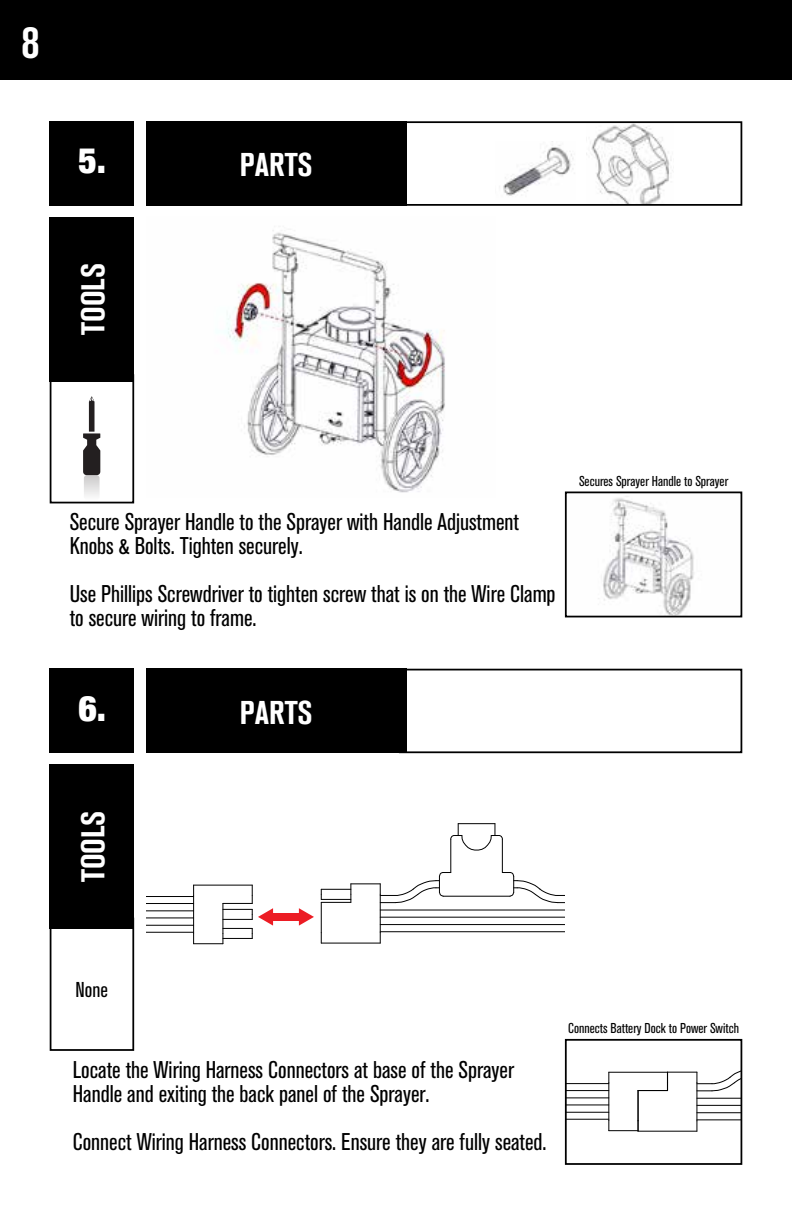
<style>
.page{position:relative;width:792px;height:1224px;background:#fff}
.page>*{position:absolute;margin:0;border:0;box-sizing:border-box;transform-origin:0 0}
.t1{font:700 condensed 46px "Akzidenz Grotesk BQ";color:#fff}
.t2{font:900 condensed 35.6px "Helvetica Neue";color:#fff}
.t3{font:700 condensed 32.6px "Akzidenz Grotesk BQ";color:#fff}
.t4{font:condensed 24px/24px "Akzidenz Grotesk BQ";color:#000}
.t5{font:condensed 21.4px "Akzidenz Grotesk BQ";color:#000}
.t6{font:condensed 14.2px "Akzidenz Grotesk BQ";color:#000}
</style>
<div class="page">
<div style="left:0;top:0;width:792px;height:79px;background:#000"></div>
<div style="left:50px;top:669px;width:84px;height:84px;background:#000"></div>
<div style="left:50px;top:764px;width:84px;height:165px;background:#000"></div>
<div style="left:50px;top:918px;width:84px;height:133px;border:2px solid #000"></div>
<div style="left:399px;top:669px;width:343px;height:84px;border:2px solid #000"></div>
<hr style="left:638px;top:1131px;width:59px;height:1px;background:#000">
<hr style="left:566px;top:1083px;width:43px;height:1px;background:#000">
<hr style="left:566px;top:1090px;width:43px;height:1px;background:#000">
<hr style="left:566px;top:1112px;width:43px;height:1px;background:#000">
<hr style="left:566px;top:1119px;width:43px;height:1px;background:#000">
<hr style="left:566px;top:1097px;width:43px;height:1px;background:#000">
<hr style="left:566px;top:1105px;width:43px;height:1px;background:#000">
<svg style="left:608px;top:1071px;width:131px;height:60px"></svg>
<div style="left:565px;top:1039px;width:177px;height:126px;border:2px solid #000"></div>
<div style="left:146px;top:669px;width:260px;height:84px;background:#000"></div>
<hr style="left:321px;top:902px;width:1px;height:31px;background:#000">
<hr style="left:321px;top:902px;width:30px;height:1px;background:#000">
<hr style="left:380px;top:894px;width:1px;height:39px;background:#000">
<hr style="left:458px;top:823px;width:37px;height:1px;background:#000">
<hr style="left:443px;top:896px;width:67px;height:1px;background:#000">
<hr style="left:450px;top:839px;width:1px;height:34px;background:#000">
<hr style="left:502px;top:839px;width:1px;height:34px;background:#000">
<svg style="left:450px;top:824px;width:53px;height:27px"></svg>
<hr style="left:321px;top:899px;width:30px;height:1px;background:#000">
<hr style="left:321px;top:889px;width:30px;height:1px;background:#000">
<hr style="left:321px;top:943px;width:59px;height:1px;background:#000">
<svg style="left:502px;top:871px;width:63px;height:33px"></svg>
<svg style="left:350px;top:871px;width:101px;height:33px"></svg>
<hr style="left:380px;top:924px;width:185px;height:1px;background:#000">
<hr style="left:380px;top:931px;width:185px;height:1px;background:#000">
<hr style="left:380px;top:910px;width:185px;height:1px;background:#000">
<hr style="left:380px;top:917px;width:185px;height:1px;background:#000">
<hr style="left:146px;top:896px;width:48px;height:1px;background:#000">
<hr style="left:146px;top:903px;width:48px;height:1px;background:#000">
<hr style="left:146px;top:925px;width:48px;height:1px;background:#000">
<hr style="left:146px;top:932px;width:48px;height:1px;background:#000">
<hr style="left:146px;top:910px;width:48px;height:1px;background:#000">
<hr style="left:146px;top:918px;width:48px;height:1px;background:#000">
<svg style="left:299px;top:908px;width:15px;height:18px"></svg>
<svg style="left:193px;top:885px;width:80px;height:59px"></svg>
<div style="left:271px;top:913px;width:30px;height:8px;background:#ec1c24"></div>
<div style="left:146px;top:121px;width:260px;height:85px;background:#000"></div>
<div style="left:50px;top:217px;width:84px;height:164px;background:#000"></div>
<div style="left:50px;top:374px;width:84px;height:129px;border:2px solid #000"></div>
<img style="left:590px;top:124px;width:83px;height:79px">
<img style="left:503px;top:141px;width:71px;height:55px">
<div style="left:399px;top:121px;width:343px;height:85px;border:2px solid #000"></div>
<div style="left:50px;top:121px;width:84px;height:85px;background:#000"></div>
<img style="left:598px;top:496px;width:96px;height:118px">
<div style="left:565px;top:492px;width:177px;height:125px;border:2px solid #000"></div>
<svg style="left:83px;top:397px;width:17px;height:99px"></svg>
<img style="left:225px;top:230px;width:220px;height:263px">
<h1 class="t1" style="left:22px;top:16px;width:20px">8</h1>
<h2 class="t2" style="left:78px;top:131px;width:29px">5.</h2>
<h3 class="t3" style="left:75px;top:335px;width:73px;rotate:-90deg">TOOLS</h3>
<h3 class="t3" style="left:240px;top:146px;width:74px">PARTS</h3>
<p class="t4" style="left:70px;top:510px;width:451px">Secure Sprayer Handle to the Sprayer with Handle Adjustment<br>Knobs &amp; Bolts. Tighten securely.</p>
<p class="t4" style="left:70px;top:582px;width:487px">Use Phillips Screwdriver to tighten screw that is on the Wire Clamp to secure wiring to frame.</p>
<p class="t6" style="left:579px;top:473px;width:151px">Secures Sprayer Handle to Sprayer</p>
<h2 class="t2" style="left:78px;top:679px;width:29px">6.</h2>
<h3 class="t3" style="left:240px;top:694px;width:74px">PARTS</h3>
<h3 class="t3" style="left:75px;top:882px;width:73px;rotate:-90deg">TOOLS</h3>
<p class="t5" style="left:76px;top:978px;width:34px">None</p>
<p class="t4" style="left:73px;top:1059px;width:443px">Locate the Wiring Harness Connectors at base of the Sprayer<br>Handle and exiting the back panel of the Sprayer.</p>
<p class="t4" style="left:73px;top:1131px;width:475px">Connect Wiring Harness Connectors. Ensure they are fully seated.</p>
<p class="t6" style="left:568px;top:1020px;width:172px">Connects Battery Dock to Power Switch</p>
</div>
